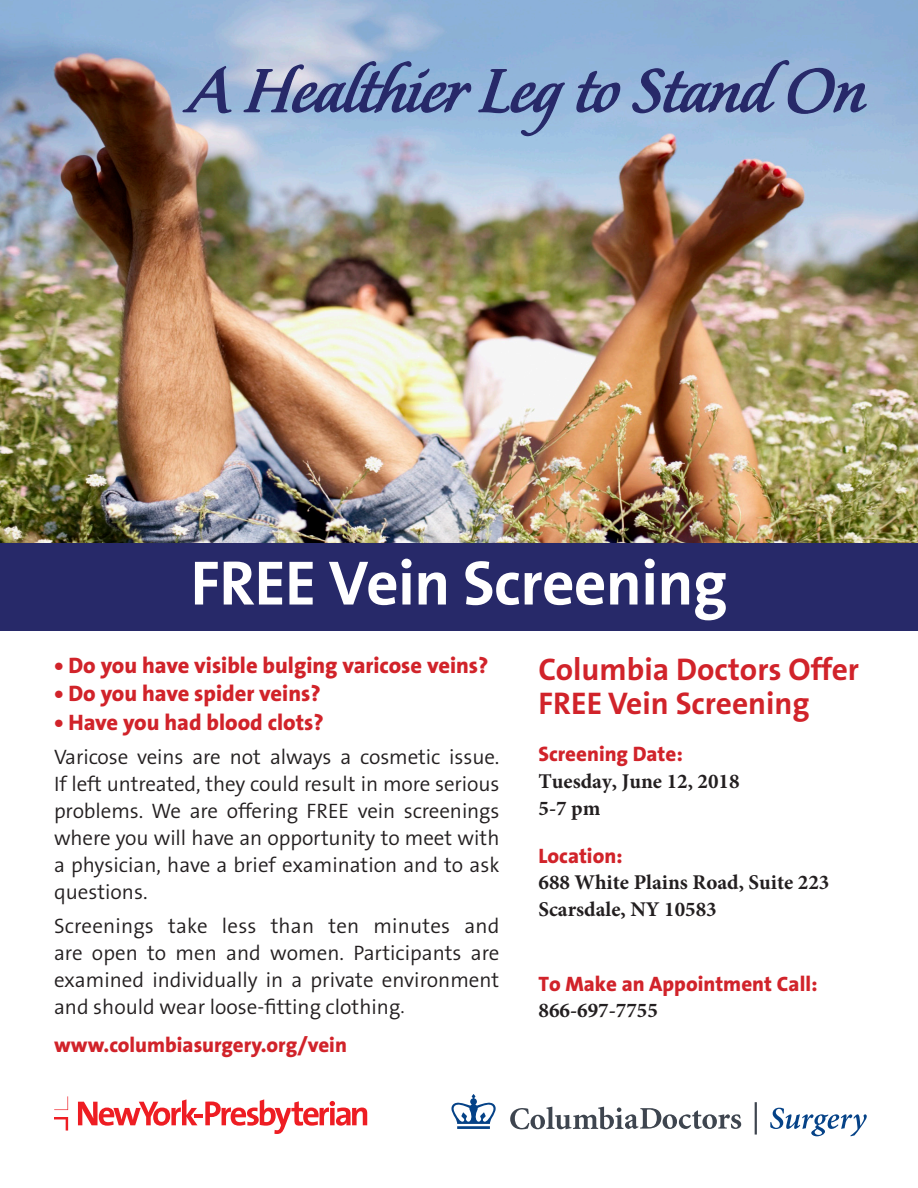
<style>
.page{position:relative;width:918px;height:1188px;background:#fff}
.page>*{position:absolute;margin:0;border:0;box-sizing:border-box;transform-origin:0 0}
.t1{font:700 63.15px "The Sans B7";letter-spacing:-.01em;color:#fff}
.t2{font:700 31.5px/34.5px "The Sans B7";color:#d1232a}
.t3{font:800 22.5px "The Sans B8";color:#d1232a}
.t4{font:300 21px/27px "The Sans B4";color:#231f20;text-align:justify}
.t5{font:700 21px/26.8px "Minion Pro";color:#231f20}
.t6{font:800 21px/26.7px "The Sans B8";color:#d1232a}
.s1{font-size:19.5px}
.s2{font-family:"The Sans B8";font-weight:800;color:#d1232a}
.s3{font-family:"Minion Pro";font-weight:700;color:#231f20}
</style>
<div class="page">
<img style="left:0;top:0;width:918px;height:543px">
<svg style="left:182px;top:20px;width:685px;height:136px;background:#91aace"></svg>
<div style="left:0;top:543px;width:918px;height:88px;background:#272969"></div>
<svg style="left:451px;top:1094px;width:416px;height:42px"></svg>
<svg style="left:54px;top:1117px;width:14px;height:14px"></svg>
<svg style="left:54px;top:1096px;width:14px;height:14px"></svg>
<svg style="left:78px;top:1099px;width:289px;height:35px"></svg>
<p class="t1" style="left:191px;top:550px;width:538px">FREE Vein Screening</p>
<p class="t3" style="left:54px;top:653px;width:436px">• Do you have visible bulging varicose veins?</p>
<p class="t3" style="left:54px;top:682px;width:268px">• Do you have spider veins?</p>
<p class="t3" style="left:54px;top:710px;width:271px">• Have you had blood clots?</p>
<p class="t4" style="left:54px;top:744px;width:447px">Varicose veins are not always a cosmetic issue.<br>If left untreated, they could result in more serious problems. We are offering FREE vein screenings where you will have an opportunity to meet with a physician, have a brief examination and to ask questions.</p>
<p class="t4" style="left:54px;top:913px;width:447px">Screenings take less than ten minutes and are open to men and women. Participants are examined individually in a private environment and should wear loose-fitting clothing<span class="s1">.</span></p>
<p class="t6" style="left:54px;top:1032px;width:294px">www.columbiasurgery.org/vein</p>
<p class="t2" style="left:538px;top:653px;width:322px">Columbia Doctors Offer<br>FREE Vein Screening</p>
<p class="t5" style="left:538px;top:741px;width:203px"><span class="s2">Screening Date:<br></span>Tuesday, June 12, 2018<br>5-7 pm</p>
<p class="t5" style="left:538px;top:842px;width:292px"><span class="s2">Location:<br></span>688 White Plains Road, Suite 223<br>Scarsdale, NY 10583</p>
<p class="t6" style="left:538px;top:971px;width:280px">To Make an Appointment Call:<br><span class="s3">866-697-7755</span></p>
</div>
